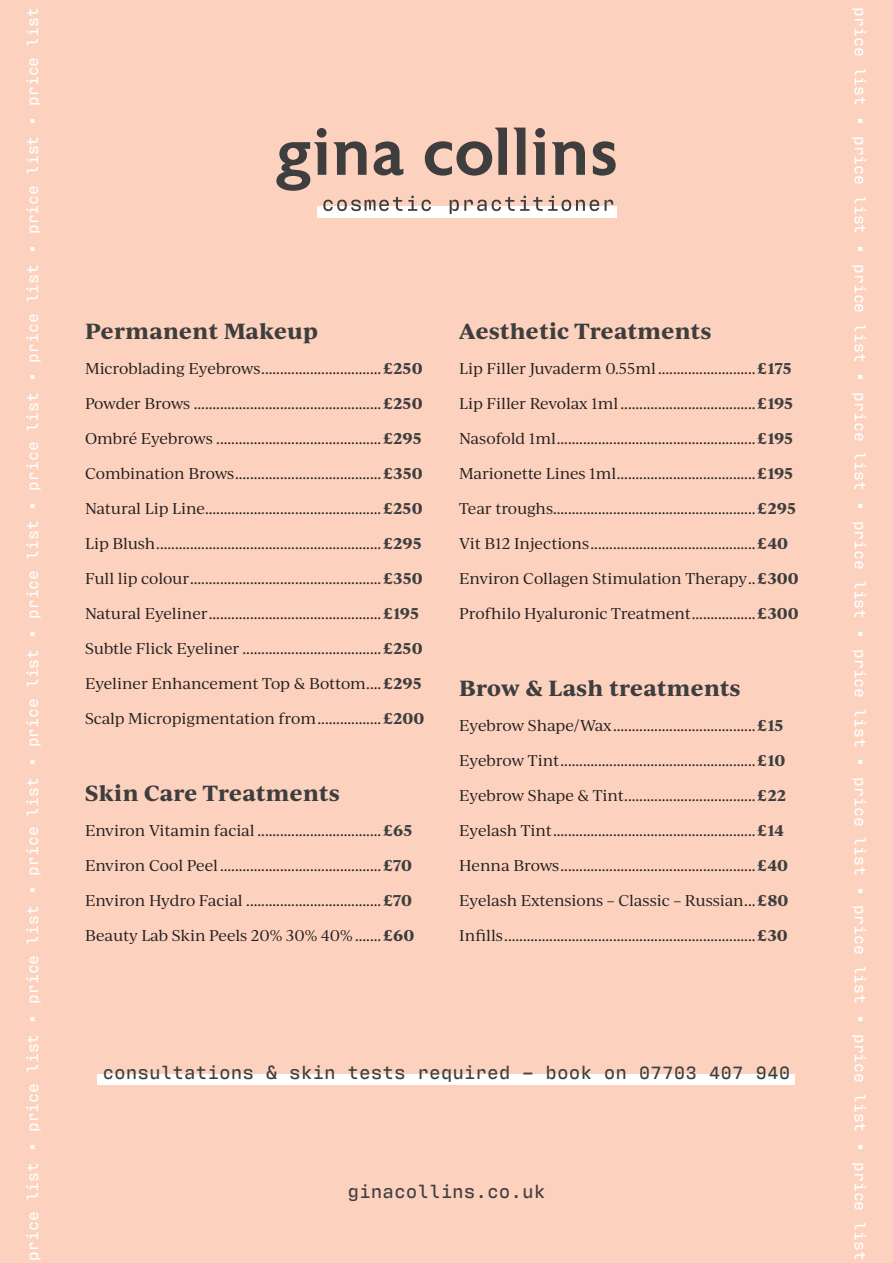
<style>
.page{position:relative;width:893px;height:1263px;background:#fcd2be}
.page>*{position:absolute;margin:0;border:0;box-sizing:border-box;transform-origin:0 0}
.Subtitle{font:700 21px "Ivy Journal";letter-spacing:.01em;color:#3e3e3f}
.Highlight{font:500 19.5px "Antarctican Mono";color:#3e3e3f}
.t1{font:500 16.5px "Antarctican Mono";color:#fff}
.Body{font:15px "Ivy Journal";letter-spacing:-.01em;color:#231f20}
.s1{font-weight:700;color:#3e3e3f}
</style>
<div class="page">
<svg style="left:276px;top:128px;width:51px;height:63px"></svg>
<svg style="left:334px;top:141px;width:33px;height:34px"></svg>
<svg style="left:374px;top:141px;width:29px;height:34px"></svg>
<svg style="left:425px;top:128px;width:82px;height:48px"></svg>
<svg style="left:514px;top:128px;width:11px;height:47px"></svg>
<svg style="left:533px;top:128px;width:12px;height:47px"></svg>
<svg style="left:552px;top:141px;width:33px;height:34px"></svg>
<svg style="left:593px;top:141px;width:23px;height:35px"></svg>
<div style="left:317px;top:206px;width:300px;height:12px;background:#fff"></div>
<svg style="left:323px;top:197px;width:79px;height:14px"></svg>
<svg style="left:408px;top:196px;width:23px;height:15px"></svg>
<svg style="left:450px;top:196px;width:149px;height:18px"></svg>
<svg style="left:605px;top:200px;width:8px;height:11px"></svg>
<div style="left:98px;top:1074px;width:697px;height:11px;background:#fff"></div>
<p class="t1" style="left:20px;top:1260px;width:1255px;rotate:-90deg">price list • price list • price list • price list • price list • price list • price list • price list • price list • price list</p>
<p class="Subtitle" style="left:85px;top:315px;width:234px">Permanent Makeup</p>
<p class="Body" style="left:85px;top:358px;width:339px">Microblading Eyebrows................................<span class="s1">£250</span></p>
<p class="Body" style="left:85px;top:393px;width:339px">Powder Brows ..................................................<span class="s1">£250</span></p>
<p class="Body" style="left:85px;top:428px;width:338px">Ombré Eyebrows ............................................<span class="s1">£295</span></p>
<p class="Body" style="left:85px;top:463px;width:339px">Combination Brows.......................................<span class="s1">£350</span></p>
<p class="Body" style="left:85px;top:498px;width:339px">Natural Lip Line...............................................<span class="s1">£250</span></p>
<p class="Body" style="left:85px;top:533px;width:338px">Lip Blush............................................................<span class="s1">£295</span></p>
<p class="Body" style="left:85px;top:568px;width:339px">Full lip colour...................................................<span class="s1">£350</span></p>
<p class="Body" style="left:85px;top:603px;width:336px">Natural Eyeliner..............................................<span class="s1">£195</span></p>
<p class="Body" style="left:85px;top:638px;width:339px">Subtle Flick Eyeliner .....................................<span class="s1">£250</span></p>
<p class="Body" style="left:85px;top:673px;width:338px">Eyeliner Enhancement Top &amp; Bottom....<span class="s1">£295</span></p>
<p class="Body" style="left:85px;top:708px;width:341px">Scalp Micropigmentation from.................<span class="s1">£200</span></p>
<p class="Subtitle" style="left:85px;top:777px;width:256px">Skin Care Treatments</p>
<p class="Body" style="left:85px;top:820px;width:329px">Environ Vitamin facial .................................<span class="s1">£65</span></p>
<p class="Body" style="left:85px;top:855px;width:328px">Environ Cool Peel...........................................<span class="s1">£70</span></p>
<p class="Body" style="left:85px;top:890px;width:328px">Environ Hydro Facial ....................................<span class="s1">£70</span></p>
<p class="Body" style="left:85px;top:925px;width:331px">Beauty Lab Skin Peels 20% 30% 40% .......<span class="s1">£60</span></p>
<p class="Subtitle" style="left:459px;top:315px;width:253px">Aesthetic Treatments</p>
<p class="Body" style="left:459px;top:358px;width:334px">Lip Filler Juvaderm 0.55ml..........................<span class="s1">£175</span></p>
<p class="Body" style="left:459px;top:393px;width:336px">Lip Filler Revolax 1ml....................................<span class="s1">£195</span></p>
<p class="Body" style="left:459px;top:428px;width:336px">Nasofold 1ml.....................................................<span class="s1">£195</span></p>
<p class="Body" style="left:459px;top:463px;width:336px">Marionette Lines 1ml.....................................<span class="s1">£195</span></p>
<p class="Body" style="left:459px;top:498px;width:338px">Tear troughs......................................................<span class="s1">£295</span></p>
<p class="Body" style="left:459px;top:533px;width:330px">Vit B12 Injections............................................<span class="s1">£40</span></p>
<p class="Body" style="left:459px;top:568px;width:341px">Environ Collagen Stimulation Therapy..<span class="s1">£300</span></p>
<p class="Body" style="left:459px;top:603px;width:341px">Profhilo Hyaluronic Treatment.................<span class="s1">£300</span></p>
<p class="Subtitle" style="left:459px;top:672px;width:283px">Brow &amp; Lash treatments</p>
<p class="Body" style="left:459px;top:715px;width:326px">Eyebrow Shape/Wax......................................<span class="s1">£15</span></p>
<p class="Body" style="left:459px;top:750px;width:328px">Eyebrow Tint....................................................<span class="s1">£10</span></p>
<p class="Body" style="left:459px;top:785px;width:328px">Eyebrow Shape &amp; Tint...................................<span class="s1">£22</span></p>
<p class="Body" style="left:459px;top:820px;width:326px">Eyelash Tint......................................................<span class="s1">£14</span></p>
<p class="Body" style="left:459px;top:855px;width:330px">Henna Brows....................................................<span class="s1">£40</span></p>
<p class="Body" style="left:459px;top:890px;width:331px">Eyelash Extensions – Classic – Russian...<span class="s1">£80</span></p>
<p class="Body" style="left:459px;top:925px;width:330px">Infills...................................................................<span class="s1">£30</span></p>
<p class="Highlight" style="left:102px;top:1057px;width:689px">consultations &amp; skin tests required – book on 07703 407 940</p>
<p class="Highlight" style="left:347px;top:1176px;width:200px">ginacollins.co.uk</p>
<p class="t1" style="left:873px;top:7px;width:1255px;rotate:90deg">price list • price list • price list • price list • price list • price list • price list • price list • price list • price list</p>
</div>
